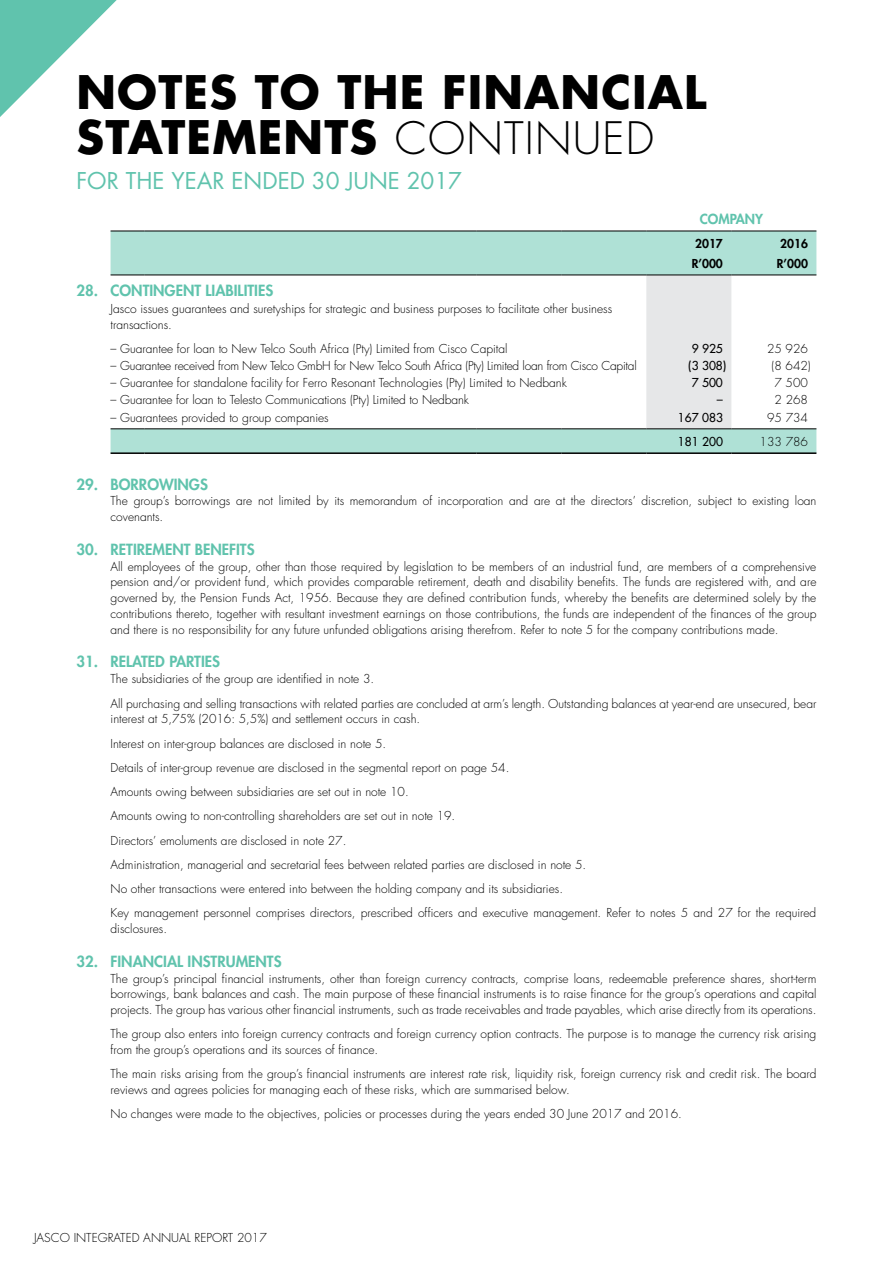
<style>
.page{position:relative;width:893px;height:1263px;background:#fff}
.page>*{position:absolute;margin:0;border:0;box-sizing:border-box;transform-origin:0 0}
.t1{font:700 45px/45px "Futura Std";letter-spacing:.025em;color:#000}
.t2{font:22.5px "Futura Std";color:#60c3ad}
.t3{font:800 15px "Futura Std";color:#60c3ad}
.t4{font:800 13.5px "Futura Std";color:#60c3ad}
.t5{font:300 12px/15.8px "Futura Std";color:#000}
.t6{font:300 12px "Futura Std";letter-spacing:-.02em;color:#000}
.t7{font:500 12px "Futura Std";color:#000}
.t8{font:800 12px "Futura Std";color:#000}
.s1{font-weight:300;font-size:43.5px}
</style>
<div class="page">
<svg style="left:0;top:0;width:117px;height:117px"></svg>
<svg style="left:111px;top:232px;width:705px;height:220px"></svg>
<div style="left:646px;top:276px;width:85px;height:152px;background:#e6e7e8"></div>
<hr style="left:111px;top:275px;width:34px;height:1px;background:#000">
<hr style="left:145px;top:275px;width:331px;height:1px;background:#000">
<hr style="left:476px;top:275px;width:85px;height:1px;background:#000">
<hr style="left:561px;top:275px;width:85px;height:1px;background:#000">
<hr style="left:646px;top:275px;width:85px;height:1px;background:#000">
<hr style="left:731px;top:275px;width:85px;height:1px;background:#000">
<hr style="left:111px;top:428px;width:34px;height:1px;background:#000">
<hr style="left:145px;top:428px;width:331px;height:1px;background:#000">
<hr style="left:476px;top:428px;width:85px;height:1px;background:#000">
<hr style="left:561px;top:428px;width:85px;height:1px;background:#000">
<hr style="left:646px;top:428px;width:85px;height:1px;background:#000">
<hr style="left:731px;top:428px;width:85px;height:1px;background:#000">
<hr style="left:111px;top:231px;width:34px;height:1px;background:#000">
<hr style="left:145px;top:231px;width:331px;height:1px;background:#000">
<hr style="left:476px;top:231px;width:85px;height:1px;background:#000">
<hr style="left:561px;top:231px;width:85px;height:1px;background:#000">
<hr style="left:646px;top:231px;width:85px;height:1px;background:#000">
<hr style="left:731px;top:231px;width:85px;height:1px;background:#000">
<hr style="left:111px;top:452px;width:34px;height:2px;background:#000">
<hr style="left:145px;top:452px;width:331px;height:2px;background:#000">
<hr style="left:476px;top:452px;width:85px;height:2px;background:#000">
<hr style="left:561px;top:452px;width:85px;height:2px;background:#000">
<hr style="left:646px;top:452px;width:85px;height:2px;background:#000">
<hr style="left:731px;top:452px;width:85px;height:2px;background:#000">
<h1 class="t1" style="left:77px;top:69px;width:631px">NOTES TO THE FINANCIAL<br>STATEMENTS <span class="s1">CONTINUED</span></h1>
<h2 class="t2" style="left:77px;top:166px;width:387px">FOR THE YEAR ENDED 30 JUNE 2017</h2>
<p class="t4" style="left:700px;top:210px;width:65px">COMPANY</p>
<p class="t8" style="left:695px;top:236px;width:29px">2017</p>
<p class="t8" style="left:780px;top:236px;width:29px">2016</p>
<p class="t8" style="left:692px;top:256px;width:33px">R’000</p>
<p class="t8" style="left:777px;top:256px;width:33px">R’000</p>
<p class="t3" style="left:77px;top:281px;width:198px">28. CONTINGENT LIABILITIES</p>
<p class="t5" style="left:111px;top:301px;width:503px">Jasco issues guarantees and suretyships for strategic and business purposes to facilitate other business transactions.</p>
<p class="t5" style="left:111px;top:341px;width:398px">– Guarantee for loan to New Telco South Africa (Pty) Limited from Cisco Capital</p>
<p class="t7" style="left:692px;top:341px;width:33px">9 925</p>
<p class="t5" style="left:767px;top:341px;width:42px">25 926</p>
<p class="t6" style="left:111px;top:359px;width:528px">– Guarantee received from New Telco GmbH for New Telco South Africa (Pty) Limited loan from Cisco Capital</p>
<p class="t7" style="left:688px;top:358px;width:40px">(3 308)</p>
<p class="t5" style="left:772px;top:358px;width:41px">(8 642)</p>
<p class="t5" style="left:111px;top:375px;width:458px">– Guarantee for standalone facility for Ferro Resonant Technologies (Pty) Limited to Nedbank</p>
<p class="t7" style="left:692px;top:375px;width:33px">7 500</p>
<p class="t5" style="left:774px;top:375px;width:35px">7 500</p>
<p class="t5" style="left:111px;top:393px;width:360px">– Guarantee for loan to Telesto Communications (Pty) Limited to Nedbank</p>
<p class="t7" style="left:717px;top:392px;width:7px">–</p>
<p class="t5" style="left:774px;top:393px;width:35px">2 268</p>
<p class="t5" style="left:111px;top:410px;width:220px">– Guarantees provided to group companies</p>
<p class="t7" style="left:678px;top:410px;width:47px">167 083</p>
<p class="t5" style="left:767px;top:410px;width:42px">95 734</p>
<p class="t7" style="left:678px;top:434px;width:47px">181 200</p>
<p class="t5" style="left:760px;top:434px;width:50px">133 786</p>
<p class="t3" style="left:77px;top:475px;width:133px">29. BORROWINGS</p>
<p class="t5" style="left:111px;top:494px;width:707px">The group’s borrowings are not limited by its memorandum of incorporation and are at the directors’ discretion, subject to existing loan covenants.</p>
<p class="t3" style="left:77px;top:540px;width:180px">30. RETIREMENT BENEFITS</p>
<p class="t5" style="left:111px;top:559px;width:707px;text-align:justify">All employees of the group, other than those required by legislation to be members of an industrial fund, are members of a comprehensive pension and/or provident fund, which provides comparable retirement, death and disability benefits. The funds are registered with, and are governed by, the Pension Funds Act, 1956. Because they are defined contribution funds, whereby the benefits are determined solely by the contributions thereto, together with resultant investment earnings on those contributions, the funds are independent of the finances of the group and there is no responsibility for any future unfunded obligations arising therefrom. Refer to note 5 for the company contributions made.</p>
<p class="t3" style="left:77px;top:652px;width:145px">31. RELATED PARTIES</p>
<p class="t5" style="left:111px;top:667px;width:707px;line-height:24.3px">The subsidiaries of the group are identified in note 3.<br>All purchasing and selling transactions with related parties are concluded at arm’s length. Outstanding balances at year-end are unsecured, bear</p>
<p class="t5" style="left:111px;top:707px;width:707px;line-height:24.3px">interest at 5,75% (2016: 5,5%) and settlement occurs in cash.<br>Interest on inter-group balances are disclosed in note 5.<br>Details of inter-group revenue are disclosed in the segmental report on page 54.<br>Amounts owing between subsidiaries are set out in note 10.<br>Amounts owing to non-controlling shareholders are set out in note 19.<br>Directors’ emoluments are disclosed in note 27.<br>Administration, managerial and secretarial fees between related parties are disclosed in note 5.<br>No other transactions were entered into between the holding company and its subsidiaries.<br>Key management personnel comprises directors, prescribed officers and executive management. Refer to notes 5 and 27 for the required</p>
<p class="t5" style="left:111px;top:921px;width:58px">disclosures.</p>
<p class="t3" style="left:77px;top:952px;width:207px">32. FINANCIAL INSTRUMENTS</p>
<p class="t5" style="left:111px;top:971px;width:707px;text-align:justify">The group’s principal financial instruments, other than foreign currency contracts, comprise loans, redeemable preference shares, short-term borrowings, bank balances and cash. The main purpose of these financial instruments is to raise finance for the group’s operations and capital projects. The group has various other financial instruments, such as trade receivables and trade payables, which arise directly from its operations.</p>
<p class="t5" style="left:111px;top:1026px;width:707px">The group also enters into foreign currency contracts and foreign currency option contracts. The purpose is to manage the currency risk arising from the group’s operations and its sources of finance.</p>
<p class="t5" style="left:111px;top:1066px;width:707px">The main risks arising from the group’s financial instruments are interest rate risk, liquidity risk, foreign currency risk and credit risk. The board reviews and agrees policies for managing each of these risks, which are summarised below.</p>
<p class="t5" style="left:111px;top:1106px;width:573px">No changes were made to the objectives, policies or processes during the years ended 30 June 2017 and 2016.</p>
<p class="t5" style="left:34px;top:1230px;width:234px">JASCO INTEGRATED ANNUAL REPORT 2017</p>
</div>
